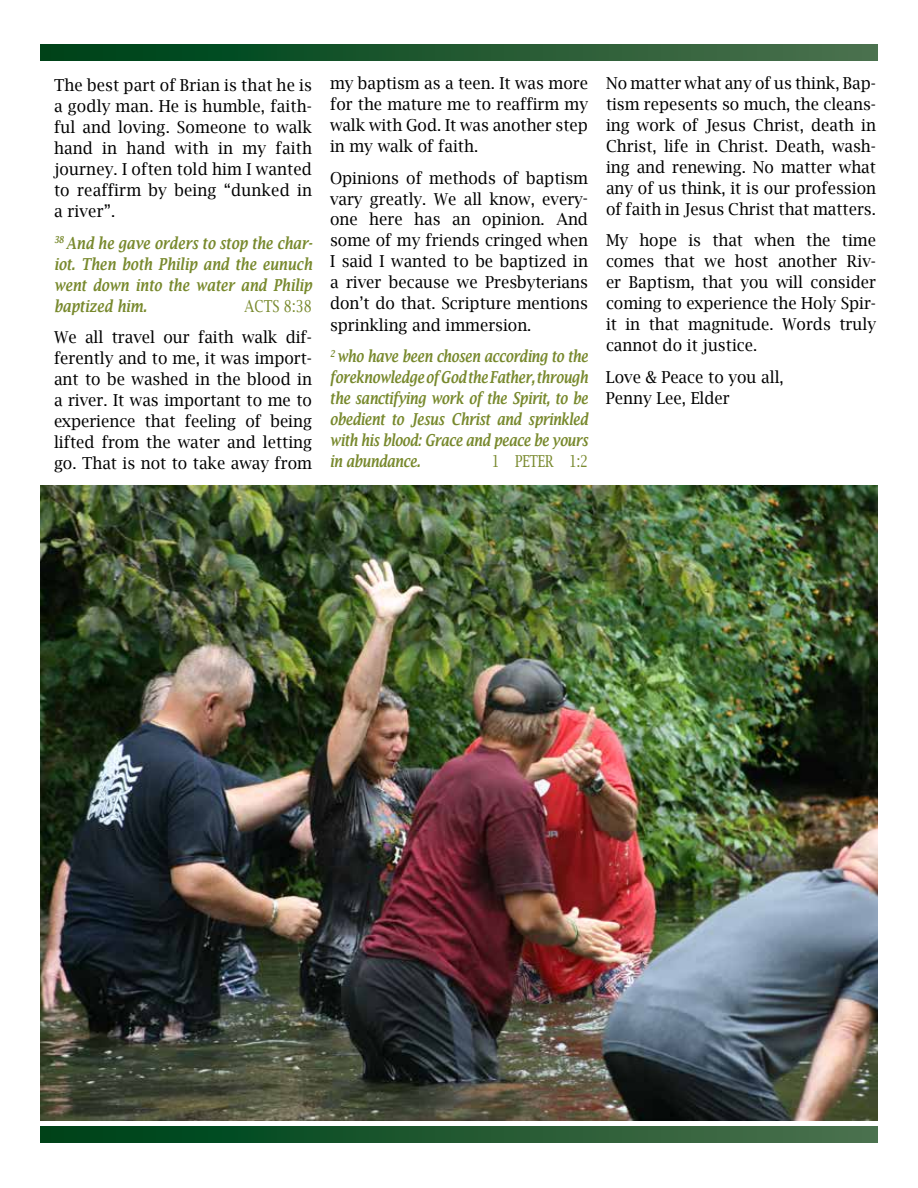
<style>
.page{position:relative;width:918px;height:1188px;background:#fff}
.page>*{position:absolute;margin:0;border:0;box-sizing:border-box;transform-origin:0 0}
.t1{font:16.5px/21px "Lucida Bright";color:#000;text-align:justify;scale:.95 1}
.t2{font:italic 600 16.5px/21px "Lucida Bright";color:#78892d;text-align:justify;scale:.78 1}
.t3{font:italic 600 16.5px/21px "Lucida Bright";color:#78892d;text-align:justify;scale:.8 1}
.t4{font:16.5px "Lucida Bright";letter-spacing:-.01em;color:#78892d;scale:.78 1}
.t5{font:16.5px "Lucida Bright";letter-spacing:.015em;color:#78892d;scale:.8 1}
</style>
<div class="page">
<div style="left:40px;top:45px;width:837px;height:16px;background:linear-gradient(to right,#004217,#4c714d)"></div>
<div style="left:40px;top:1126px;width:837px;height:16px;background:linear-gradient(to right,#004217,#4c714d)"></div>
<img style="left:40px;top:486px;width:837px;height:634px">
<p class="t1" style="left:54px;top:74px;width:273px">The best part of Brian is that he is a godly man. He is humble, faith&shy;ful and loving. Someone to walk hand in hand with in my faith journey. I often told him I wanted to reaffirm by being “dunked in a river”.</p>
<p class="t3" style="left:54px;top:232px;width:325px"><sup>38</sup> And he gave orders to stop the char&shy;iot. Then both Philip and the eunuch went down into the water and Philip baptized him.</p>
<p class="t5" style="left:244px;top:296px;width:86px">ACTS 8:38</p>
<p class="t1" style="left:54px;top:327px;width:273px">We all travel our faith walk dif&shy;ferently and to me, it was import&shy;ant to be washed in the blood in a river. It was important to me to experience that feeling of being lifted from the water and letting go. That is not to take away from</p>
<p class="t1" style="left:330px;top:72px;width:273px">my baptism as a teen. It was more for the mature me to reaffirm my walk with God. It was another step in my walk of faith.</p>
<p class="t1" style="left:330px;top:167px;width:273px">Opinions of methods of baptism vary greatly. We all know, every&shy;one here has an opinion. And some of my friends cringed when I said I wanted to be baptized in a river because we Presbyterians don’t do that. Scripture mentions sprinkling and immersion.</p>
<p class="t2" style="left:330px;top:346px;width:332px"><sup>2</sup> who have been chosen according to the foreknowledge of God the Father, through the sanctifying work of the Spirit, to be obedient to Jesus Christ and sprinkled with his blood: Grace and peace be yours in abundance.</p>
<p class="t4" style="left:492px;top:452px;width:125px">1 PETER 1:2</p>
<p class="t1" style="left:606px;top:72px;width:286px">No matter what any of us think, Bap&shy;tism repesents so much, the cleans&shy;ing work of Jesus Christ, death in Christ, life in Christ. Death, wash&shy;ing and renewing. No matter what any of us think, it is our profession of faith in Jesus Christ that matters.</p>
<p class="t1" style="left:606px;top:230px;width:286px">My hope is that when the time comes that we host another Riv&shy;er Baptism, that you will consider coming to experience the Holy Spir&shy;it in that magnitude. Words truly cannot do it justice.</p>
<p class="t1" style="left:606px;top:367px;width:189px">Love &amp; Peace to you all,<br>Penny Lee, Elder</p>
</div>
